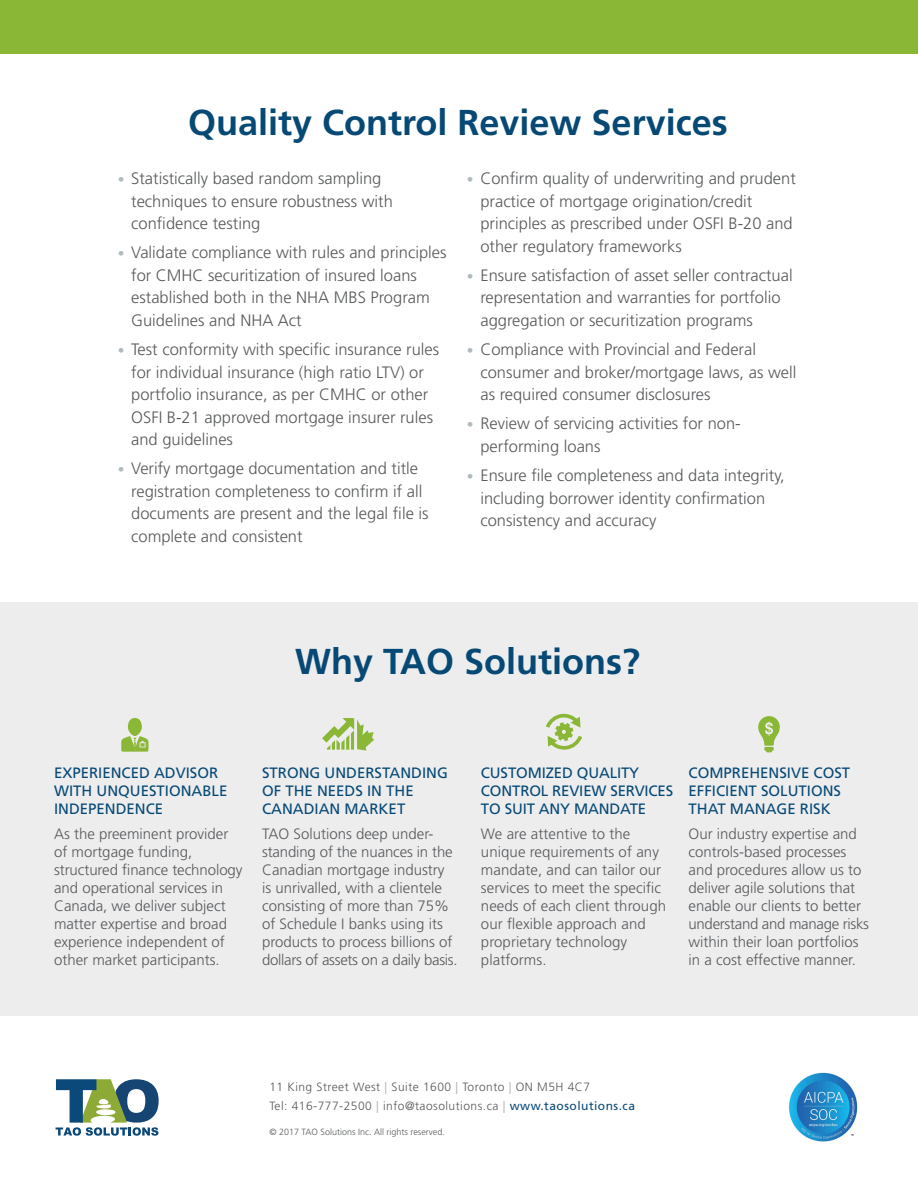
<style>
.page{position:relative;width:918px;height:1188px;background:#fff}
.page>*{position:absolute;margin:0;border:0;box-sizing:border-box;transform-origin:0 0}
.subheaders{font:700 36px "Frutiger LT Std";color:#064975}
.t1{font:300 16.5px/22.5px "Frutiger LT Std";color:#57595b}
.body{font:300 15px/18px "Frutiger LT Std";color:#57595b}
.body-2{font:15px/18px "Frutiger LT Std";color:#064975}
.body-3{font:300 12px "Frutiger LT Std";letter-spacing:.04em;color:#57595b}
.body-4{font:300 9px "Frutiger LT Std";color:#57595b}
.s1{font-stretch:condensed;font-size:13.5px;color:#b0b9bf}
.s2{color:#a7a9ac}
.s3{font-weight:400;color:#064975}
</style>
<div class="page">
<div style="left:0;top:602px;width:918px;height:414px;background:#ededee"></div>
<svg style="left:56px;top:1079px;width:103px;height:57px"></svg>
<svg style="left:121px;top:718px;width:27px;height:34px"></svg>
<svg style="left:322px;top:718px;width:52px;height:33px"></svg>
<img style="left:789px;top:1072px;width:69px;height:69px">
<svg style="left:758px;top:716px;width:22px;height:36px"></svg>
<svg style="left:546px;top:713px;width:36px;height:37px"></svg>
<div style="left:0;top:0;width:918px;height:54px;background:#8bb736"></div>
<p class="subheaders" style="left:188px;top:101px;width:541px">Quality Control Review Services</p>
<p class="t1" style="left:131px;top:167px;width:263px;text-indent:-14px"><span class="s1">•</span> Statistically based random sampling techniques to ensure robustness with confidence testing</p>
<p class="t1" style="left:131px;top:242px;width:317px;text-indent:-14px"><span class="s1">•</span> Validate compliance with rules and principles for CMHC securitization of insured loans established both in the NHA MBS Program Guidelines and NHA Act</p>
<p class="t1" style="left:131px;top:338px;width:310px;text-indent:-14px"><span class="s1">•</span> Test conformity with specific insurance rules for individual insurance (high ratio LTV) or portfolio insurance, as per CMHC or other OSFI B-21 approved mortgage insurer rules and guidelines</p>
<p class="t1" style="left:131px;top:458px;width:299px;text-indent:-14px"><span class="s1">•</span> Verify mortgage documentation and title registration completeness to confirm if all documents are present and the legal file is complete and consistent</p>
<p class="t1" style="left:480px;top:167px;width:317px;text-indent:-14px"><span class="s1">•</span> Confirm quality of underwriting and prudent practice of mortgage origination/credit principles as prescribed under OSFI B-20 and other regulatory frameworks</p>
<p class="t1" style="left:480px;top:264px;width:314px;text-indent:-14px"><span class="s1">•</span> Ensure satisfaction of asset seller contractual representation and warranties for portfolio aggregation or securitization programs</p>
<p class="t1" style="left:480px;top:338px;width:318px;text-indent:-14px"><span class="s1">•</span> Compliance with Provincial and Federal consumer and broker/mortgage laws, as well as required consumer disclosures</p>
<p class="t1" style="left:480px;top:413px;width:262px;text-indent:-14px"><span class="s1">•</span> Review of servicing activities for non&shy;performing loans</p>
<p class="t1" style="left:480px;top:464px;width:306px;text-indent:-14px"><span class="s1">•</span> Ensure file completeness and data integrity, including borrower identity confirmation consistency and accuracy</p>
<p class="subheaders" style="left:295px;top:641px;width:347px">Why TAO Solutions?</p>
<p class="body-2" style="left:54px;top:764px;width:175px">EXPERIENCED ADVISOR<br>WITH UNQUESTIONABLE<br>INDEPENDENCE</p>
<p class="body" style="left:54px;top:825px;width:190px">As the preeminent provider of mortgage funding, structured finance technology and operational services in<br>Canada, we deliver subject matter expertise and broad experience independent of other market participants.</p>
<p class="body-2" style="left:262px;top:764px;width:187px">STRONG UNDERSTANDING<br>OF THE NEEDS IN THE<br>CANADIAN MARKET</p>
<p class="body" style="left:262px;top:825px;width:197px">TAO Solutions deep under&shy;standing of the nuances in the<br>Canadian mortgage industry<br>is unrivalled, with a clientele consisting of more than 75% of Schedule I banks using its products to process billions of dollars of assets on a daily basis.</p>
<p class="body-2" style="left:481px;top:764px;width:194px">CUSTOMIZED QUALITY<br>CONTROL REVIEW SERVICES<br>TO SUIT ANY MANDATE</p>
<p class="body" style="left:481px;top:825px;width:187px">We are attentive to the unique requirements of any mandate, and can tailor our services to meet the specific needs of each client through our flexible approach and proprietary technology platforms.</p>
<p class="body-2" style="left:689px;top:764px;width:163px">COMPREHENSIVE COST<br>EFFICIENT SOLUTIONS<br>THAT MANAGE RISK</p>
<p class="body" style="left:689px;top:825px;width:182px">Our industry expertise and controls-based processes and procedures allow us to deliver agile solutions that enable our clients to better understand and manage risks within their loan portfolios in a cost effective manner.</p>
<p class="body-3" style="left:269px;top:1080px;width:322px">11 King Street West <span class="s2">|</span> Suite 1600 <span class="s2">|</span> Toronto <span class="s2">|</span> ON M5H 4C7</p>
<p class="body-3" style="left:269px;top:1099px;width:367px">Tel: 416-777-2500 <span class="s2">|</span> info@taosolutions.ca <span class="s2">|</span> <span class="s3">www.taosolutions.ca</span></p>
<p class="body-4" style="left:269px;top:1127px;width:177px">© 2017 TAO Solutions Inc. All rights reserved.</p>
</div>
